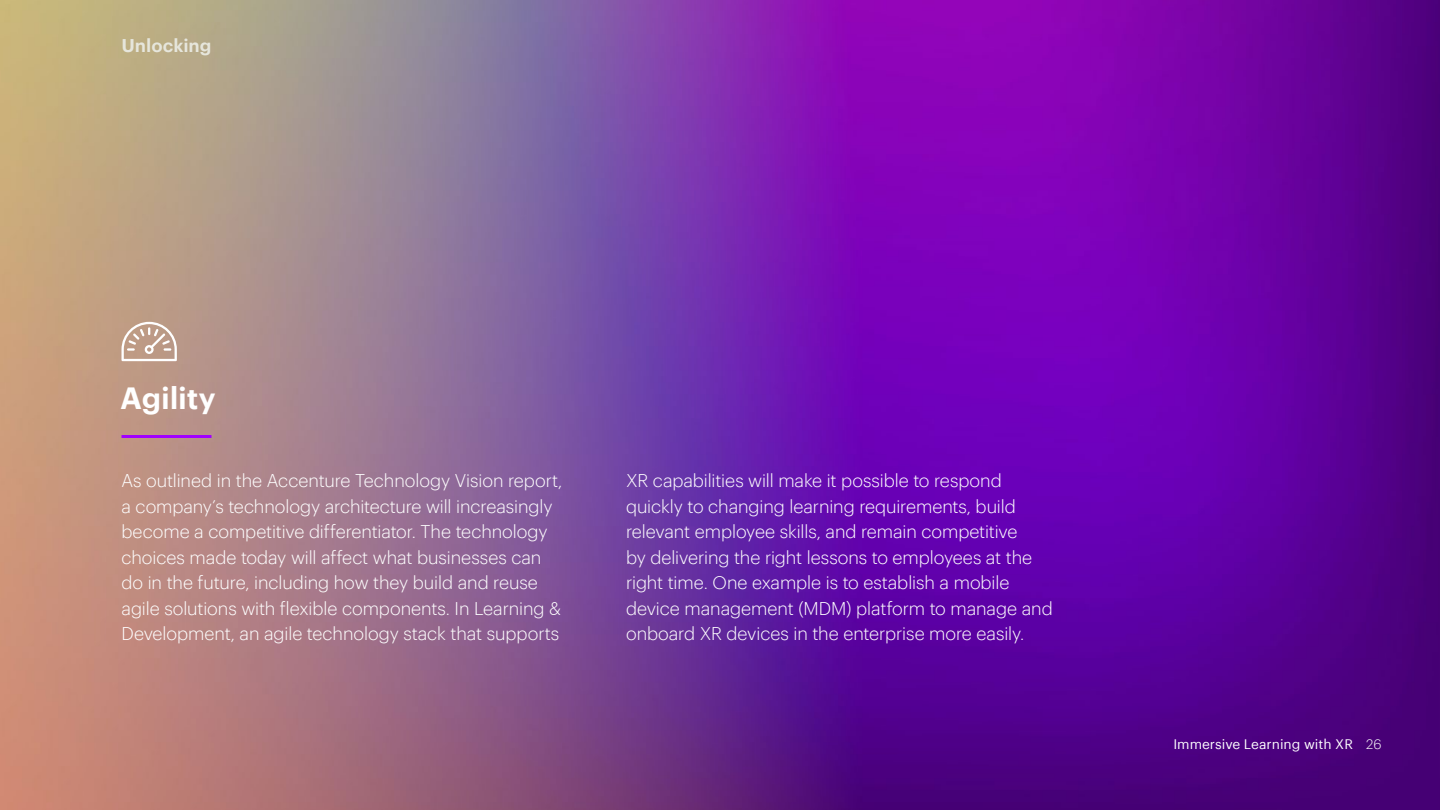
<style>
.page{position:relative;width:1440px;height:810px;background:#fff}
.page>*{position:absolute;margin:0;border:0;box-sizing:border-box;transform-origin:0 0}
.t1{font:600 30px "Graphik";letter-spacing:-.01em;color:#fff}
.t2{font:300 18px/25.5px "Graphik";letter-spacing:-.005em;color:#fff}
.t3{font:600 18px "Graphik";color:#e6e6dc}
.t4{font:13.5px "Graphik";color:#fff}
.s1{font-weight:300}
</style>
<div class="page">
<img style="left:0;top:0;width:1440px;height:810px">
<hr style="left:122px;top:435px;width:90px;height:3px;background:#a100ff">
<svg style="left:122px;top:322px;width:55px;height:39px"></svg>
<p class="t3" style="left:122px;top:32px;width:92px">Unlocking</p>
<h1 class="t1" style="left:120px;top:375px;width:97px">Agility</h1>
<p class="t2" style="left:122px;top:467px;width:443px">As outlined in the Accenture Technology Vision report, a company’s technology architecture will increasingly become a competitive differentiator. The technology choices made today will affect what businesses can do in the future, including how they build and reuse agile solutions with flexible components. In Learning &amp; Development, an agile technology stack that supports</p>
<p class="t2" style="left:626px;top:467px;width:428px">XR capabilities will make it possible to respond quickly to changing learning requirements, build relevant employee skills, and remain competitive<br>by delivering the right lessons to employees at the right time. One example is to establish a mobile device management (MDM) platform to manage and onboard XR devices in the enterprise more easily.</p>
<p class="t4" style="left:1173px;top:734px;width:210px">Immersive Learning with XR <span class="s1">26</span></p>
</div>
